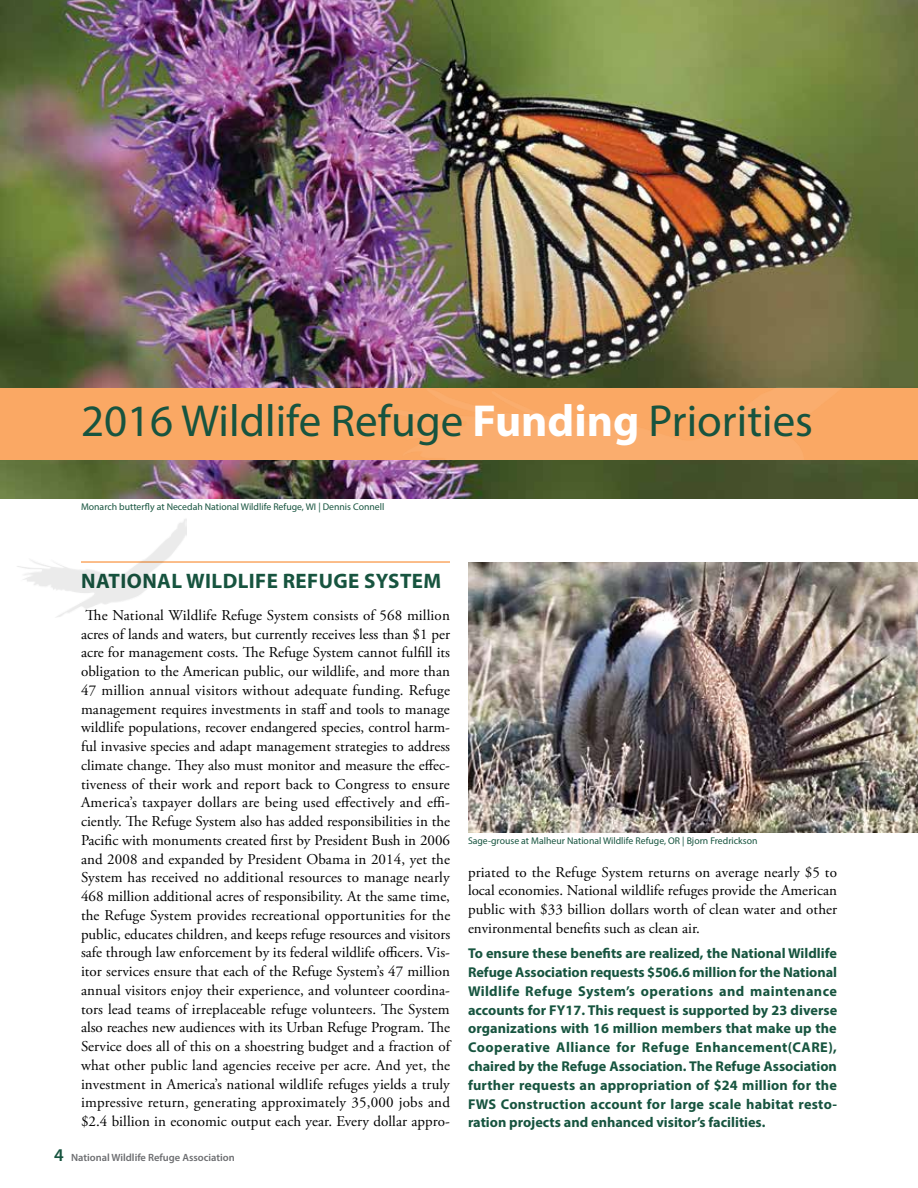
<style>
.page{position:relative;width:918px;height:1188px;background:#fff}
.page>*{position:absolute;margin:0;border:0;box-sizing:border-box;transform-origin:0 0}
.t1{font:45px "Myriad Pro";color:#17543f}
.t2{font:700 21px "Myriad Pro";letter-spacing:.02em;color:#17543f}
.t3{font:15px/18.8px "Adobe Garamond Pro";letter-spacing:.005em;color:#000;text-align:center}
.t4{font:700 14.25px/18.8px "Myriad Pro";color:#17543f;text-align:justify}
.t5{font:600 10.5px "Myriad Pro";color:#6d6e71}
.t6{font:9.75px "Myriad Pro";color:#17543f}
.s1{font-weight:700;color:#fff}
.s2{font-size:18px;color:#17543f}
</style>
<div class="page">
<hr style="left:81px;top:561px;width:369px;height:2px;background:#faa864">
<img style="left:0;top:0;width:918px;height:498px">
<div style="left:0;top:388px;width:918px;height:72px;background:#faa864"></div>
<img style="left:468px;top:563px;width:450px;height:270px">
<img style="left:17px;top:519px;width:170px;height:98px">
<h1 class="t1" style="left:81px;top:393px;width:734px">2016 Wildlife Refuge <span class="s1">Funding</span> Priorities</h1>
<p class="t6" style="left:81px;top:501px;width:305px">Monarch butterfly at Necedah National Wildlife Refuge, WI | Dennis Connell</p>
<h2 class="t2" style="left:81px;top:567px;width:362px">NATIONAL WILDLIFE REFUGE SYSTEM</h2>
<p class="t3" style="left:81px;top:606px;width:371px">The National Wildlife Refuge System consists of 568 million acres of lands and waters, but currently receives less than $1 per acre for management costs. The Refuge System cannot fulfill its obligation to the American public, our wildlife, and more than 47 million annual visitors without adequate funding. Refuge management requires investments in staff and tools to manage wildlife populations, recover endangered species, control harm&shy;ful invasive species and adapt management strategies to address climate change. They also must monitor and measure the effec&shy;tiveness of their work and report back to Congress to ensure America’s taxpayer dollars are being used effectively and effi&shy;ciently. The Refuge System also has added responsibilities in the Pacific with monuments created first by President Bush in 2006 and 2008 and expanded by President Obama in 2014, yet the System has received no additional resources to manage nearly 468 million additional acres of responsibility. At the same time, the Refuge System provides recreational opportunities for the public, educates children, and keeps refuge resources and visitors safe through law enforcement by its federal wildlife officers. Vis&shy;itor services ensure that each of the Refuge System’s 47 million annual visitors enjoy their experience, and volunteer coordina&shy;tors lead teams of irreplaceable refuge volunteers. The System also reaches new audiences with its Urban Refuge Program. The Service does all of this on a shoestring budget and a fraction of what other public land agencies receive per acre. And yet, the investment in America’s national wildlife refuges yields a truly impressive return, generating approximately 35,000 jobs and $2.4 billion in economic output each year. Every dollar appro-</p>
<p class="t5" style="left:54px;top:1151px;width:182px"><span class="s2">4</span> National Wildlife Refuge Association</p>
<p class="t6" style="left:468px;top:835px;width:291px">Sage-grouse at Malheur National Wildlife Refuge, OR | Bjorn Fredrickson</p>
<p class="t3" style="left:468px;top:863px;width:371px;text-align:justify">priated to the Refuge System returns on average nearly $5 to local economies. National wildlife refuges provide the American public with $33 billion dollars worth of clean water and other environmental benefits such as clean air.</p>
<p class="t4" style="left:468px;top:944px;width:371px">To ensure these benefits are realized, the National Wildlife Refuge Association requests $506.6 million for the National Wildlife Refuge System’s operations and maintenance accounts for FY17. This request is supported by 23 diverse organizations with 16 million members that make up the Cooperative Alliance for Refuge Enhancement(CARE), chaired by the Refuge Association. The Refuge Association further requests an appropriation of $24 million for the FWS Construction account for large scale habitat resto&shy;ration projects and enhanced visitor’s facilities.</p>
</div>
